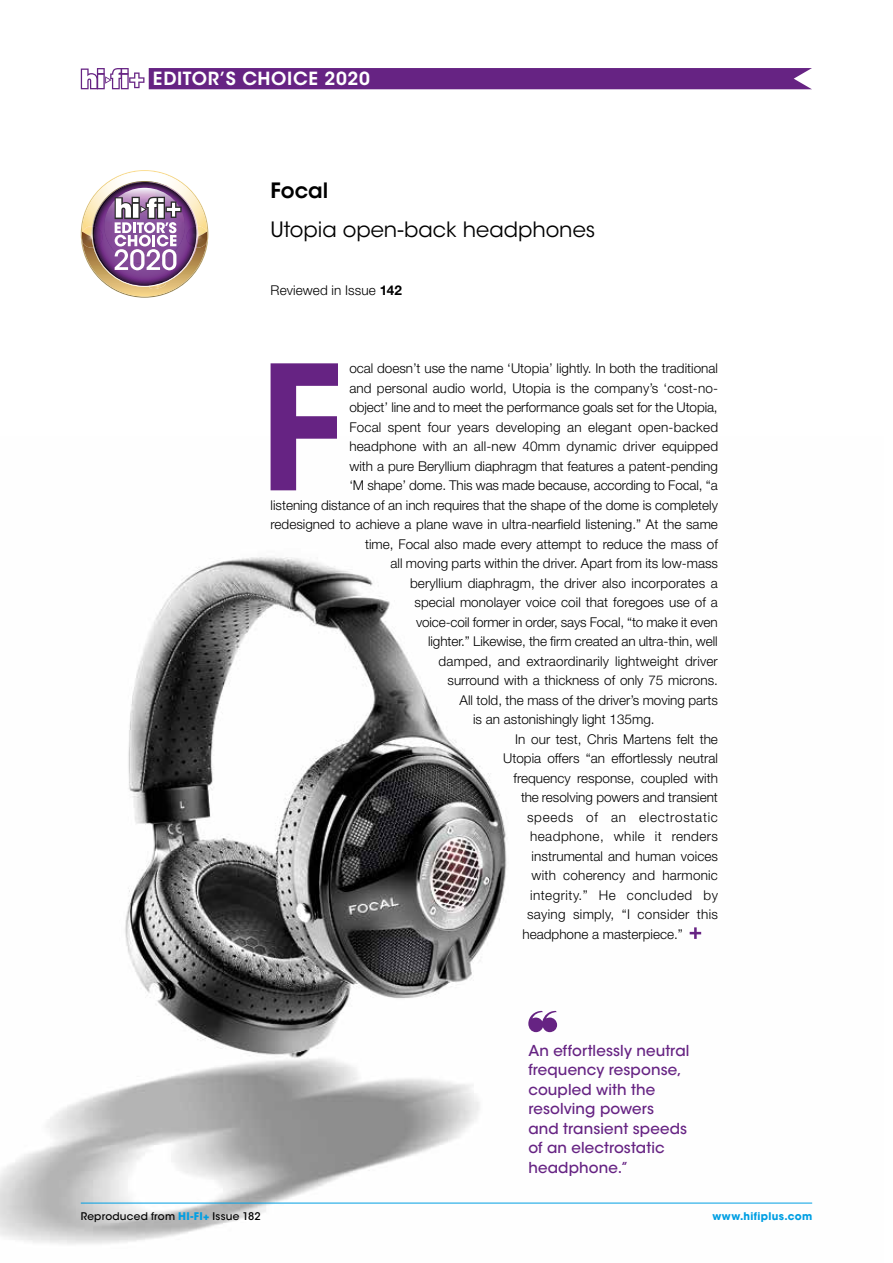
<style>
.page{position:relative;width:893px;height:1263px;background:#fff}
.page>*{position:absolute;margin:0;border:0;box-sizing:border-box;transform-origin:0 0}
.t1{font:600 171.6px "ITC Avant Garde Std";color:#662383}
.t2{font:21px "ITC Avant Garde Std";color:#000}
.t3{font:600 21px "ITC Avant Garde Std";color:#000}
.t4{font:600 18px "ITC Avant Garde Std";letter-spacing:.035em;color:#fff}
.t5{font:500 15px/19.5px "ITC Avant Garde Std";letter-spacing:.01em;color:#662383}
.t6{font:300 13.5px "Helvetica Neue LT Std";color:#000}
.t7{font:300 13.5px "Helvetica Neue LT Std";letter-spacing:.02em;color:#000}
.t8{font:300 13.5px "Helvetica Neue LT Std";letter-spacing:.035em;color:#000}
.t9{font:300 13.5px "Helvetica Neue LT Std";letter-spacing:.04em;color:#000}
.t10{font:300 13.5px "Helvetica Neue LT Std";letter-spacing:.055em;color:#000}
.t11{font:500 10.5px "ITC Avant Garde Std";letter-spacing:.02em;color:#000}
.t12{font:700 10.5px "ITC Avant Garde Std";letter-spacing:.03em;color:#009fe3}
.s1{font-weight:700}
.s2{font-weight:700;color:#009fe3}
</style>
<div class="page">
<img style="left:0;top:557px;width:813px;height:687px">
<svg style="left:690px;top:927px;width:11px;height:12px"></svg>
<svg style="left:528px;top:1010px;width:29px;height:22px"></svg>
<svg style="left:81px;top:170px;width:127px;height:128px"></svg>
<svg style="left:81px;top:68px;width:731px;height:21px;background:#72348c"></svg>
<hr style="left:81px;top:1203px;width:731px;height:1px;background:#009fe3">
<h3 class="t4" style="left:153px;top:67px;width:218px">EDITOR’S CHOICE 2020</h3>
<h2 class="t3" style="left:271px;top:177px;width:59px">Focal</h2>
<h2 class="t2" style="left:271px;top:216px;width:326px">Utopia open-back headphones</h2>
<p class="t6" style="left:271px;top:282px;width:133px">Reviewed in Issue <span class="s1">142</span></p>
<h1 class="t1" style="left:259px;top:319px;width:87px">F</h1>
<p class="t6" style="left:349px;top:360px;width:370px">ocal doesn’t use the name ‘Utopia’ lightly. In both the traditional</p>
<p class="t6" style="left:349px;top:380px;width:370px">and personal audio world, Utopia is the company’s ‘cost-no-</p>
<p class="t6" style="left:349px;top:399px;width:370px">object’ line and to meet the performance goals set for the Utopia,</p>
<p class="t6" style="left:349px;top:419px;width:370px">Focal spent four years developing an elegant open-backed</p>
<p class="t6" style="left:349px;top:438px;width:370px">headphone with an all-new 40mm dynamic driver equipped</p>
<p class="t6" style="left:349px;top:458px;width:370px">with a pure Beryllium diaphragm that features a patent-pending</p>
<p class="t6" style="left:349px;top:477px;width:370px">‘M shape’ dome. This was made because, according to Focal, “a</p>
<p class="t6" style="left:271px;top:497px;width:449px">listening distance of an inch requires that the shape of the dome is completely</p>
<p class="t6" style="left:271px;top:516px;width:449px">redesigned to achieve a plane wave in ultra-nearfield listening.” At the same</p>
<p class="t6" style="left:365px;top:536px;width:354px">time, Focal also made every attempt to reduce the mass of</p>
<p class="t6" style="left:391px;top:555px;width:329px">all moving parts within the driver. Apart from its low-mass</p>
<p class="t6" style="left:410px;top:575px;width:309px">beryllium diaphragm, the driver also incorporates a</p>
<p class="t6" style="left:415px;top:594px;width:305px">special monolayer voice coil that foregoes use of a</p>
<p class="t6" style="left:416px;top:614px;width:303px">voice-coil former in order, says Focal, “to make it even</p>
<p class="t6" style="left:428px;top:633px;width:291px">lighter.” Likewise, the firm created an ultra-thin, well</p>
<p class="t6" style="left:439px;top:653px;width:281px">damped, and extraordinarily lightweight driver</p>
<p class="t6" style="left:448px;top:672px;width:272px">surround with a thickness of only 75 microns.</p>
<p class="t6" style="left:460px;top:692px;width:260px">All told, the mass of the driver’s moving parts</p>
<p class="t6" style="left:473px;top:711px;width:183px">is an astonishingly light 135mg.</p>
<p class="t6" style="left:515px;top:731px;width:204px">In our test, Chris Martens felt the</p>
<p class="t6" style="left:503px;top:750px;width:216px">Utopia offers “an effortlessly neutral</p>
<p class="t6" style="left:514px;top:770px;width:206px">frequency response, coupled with</p>
<p class="t6" style="left:521px;top:789px;width:198px">the resolving powers and transient</p>
<p class="t10" style="left:527px;top:809px;width:192px">speeds of an electrostatic</p>
<p class="t8" style="left:530px;top:828px;width:189px">headphone, while it renders</p>
<p class="t6" style="left:532px;top:848px;width:188px">instrumental and human voices</p>
<p class="t6" style="left:532px;top:867px;width:188px">with coherency and harmonic</p>
<p class="t9" style="left:530px;top:887px;width:189px">integrity.” He concluded by</p>
<p class="t7" style="left:527px;top:906px;width:192px">saying simply, “I consider this</p>
<p class="t6" style="left:523px;top:926px;width:162px">headphone a masterpiece.”</p>
<p class="t5" style="left:528px;top:1041px;width:163px">An effortlessly neutral frequency response, coupled with the resolving powers<br>and transient speeds of an electrostatic headphone.”</p>
<p class="t11" style="left:81px;top:1210px;width:181px">Reproduced from <span class="s2">HI-FI+</span> Issue 182</p>
<p class="t12" style="left:712px;top:1210px;width:101px">www.hifiplus.com</p>
</div>
